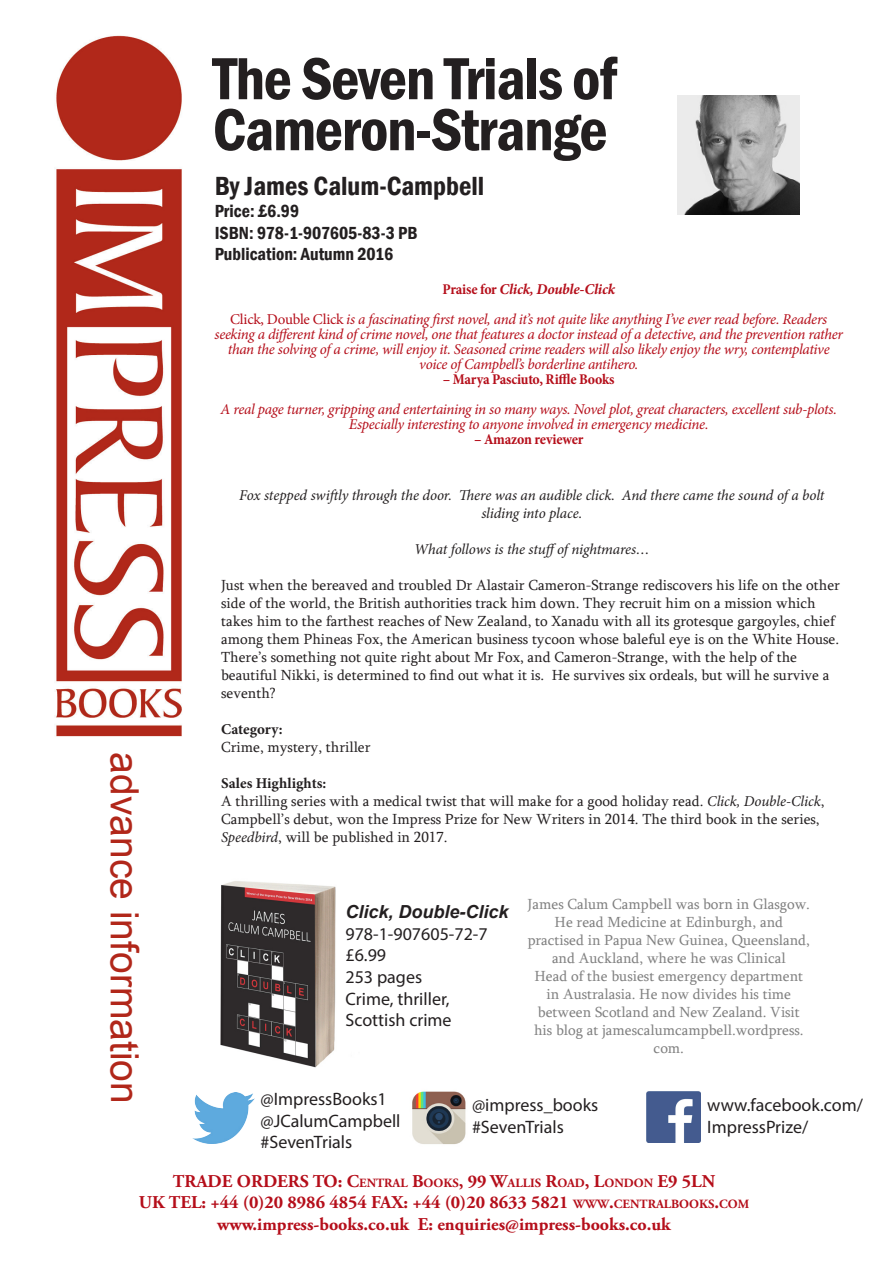
<style>
.page{position:relative;width:893px;height:1263px;background:#fff}
.page>*{position:absolute;margin:0;border:0;box-sizing:border-box;transform-origin:0 0}
.t1{font:600 condensed 61.5px/51px "Franklin Gothic";letter-spacing:-.02em;color:#231f20}
.t2{font:39px "Arial";color:#b1271a}
.t3{font:600 condensed 27px "Franklin Gothic";color:#231f20}
.t4{font:18px/21.6px "Myriad Pro";color:#231f20}
.t5{font:700 18px "Adobe Garamond Pro";color:#b50e1a}
.t6{font:600 condensed 18px "Franklin Gothic";color:#231f20}
.t7{font:700 18px "Adobe Garamond Pro";color:#b50e1a}
.t8{font:italic 700 18px "Arial";color:#231f20}
.t9{font:15px/18px "Sylfaen";color:#231f20}
.t10{font:italic 15px/15px "Minion Pro";letter-spacing:-.025em;color:#b50e1a;text-align:center}
.t11{font:15px/18px "Sylfaen";color:#7f7f7f;text-align:center}
.t12{font:italic 15px/18px "Minion Pro";letter-spacing:-.01em;color:#231f20;text-align:center}
.t13{font:700 condensed 15px "Minion Pro";letter-spacing:-.015em;color:#b50e1a}
.t14{font:italic 700 15px "Minion Pro";letter-spacing:-.02em;color:#b50e1a}
.t15{font:700 15px "Minion Pro";color:#231f20}
.t16{font:700 12.6px "Adobe Garamond Pro";color:#b50e1a}
.s1{font-style:normal;font-stretch:condensed}
.s2{font-style:normal}
.s3{font-family:"Minion Pro";font-style:italic}
.s4{font-size:12.6px}
.s5{font-size:18px}
</style>
<div class="page">
<img style="left:56px;top:35px;width:126px;height:701px">
<img style="left:192px;top:1093px;width:62px;height:51px">
<img style="left:412px;top:1091px;width:54px;height:54px">
<img style="left:646px;top:1091px;width:55px;height:52px">
<img style="left:678px;top:96px;width:121px;height:118px">
<img style="left:220px;top:881px;width:116px;height:187px">
<p class="t1" style="left:213px;top:52px;width:406px">The Seven Trials of<br>Cameron-Strange</p>
<p class="t3" style="left:215px;top:168px;width:271px">By James Calum-Campbell</p>
<p class="t6" style="left:215px;top:199px;width:86px">Price: £6.99</p>
<p class="t6" style="left:215px;top:221px;width:204px">ISBN: 978-1-907605-83-3 PB</p>
<p class="t6" style="left:215px;top:242px;width:180px">Publication: Autumn 2016</p>
<p class="t2" style="left:151px;top:752px;width:353px;rotate:90deg">advance information</p>
<p class="t14" style="left:442px;top:278px;width:174px"><span class="s1">Praise for</span> Click, Double-Click</p>
<p class="t10" style="left:214px;top:311px;width:630px"><span class="s2">Click, Double Click</span> is a fascinating first novel, and it’s not quite like anything I’ve ever read before. Readers seeking a different kind of crime novel, one that features a doctor instead of a detective, and the prevention rather than the solving of a crime, will enjoy it. Seasoned crime readers will also likely enjoy the wry, contemplative voice of Campbell’s borderline antihero.</p>
<p class="t13" style="left:443px;top:369px;width:173px">– Marya Pasciuto, Riffle Books</p>
<p class="t10" style="left:221px;top:401px;width:618px">A real page turner, gripping and entertaining in so many ways. Novel plot, great characters, excellent sub-plots.<br>Especially interesting to anyone involved in emergency medicine.</p>
<p class="t13" style="left:474px;top:429px;width:111px">– Amazon reviewer</p>
<p class="t12" style="left:239px;top:486px;width:587px">Fox stepped swiftly through the door. There was an audible click. And there came the sound of a bolt sliding into place.</p>
<p class="t12" style="left:414px;top:540px;width:237px">What follows is the stuffof nightmares…</p>
<p class="t9" style="left:221px;top:575px;width:620px">Just when the bereaved and troubled Dr Alastair Cameron-Strange rediscovers his life on the other side of the world, the British authorities track him down. They recruit him on a mission which takes him to the farthest reaches of New Zealand, to Xanadu with all its grotesque gargoyles, chief among them Phineas Fox, the American business tycoon whose baleful eye is on the White House.<br>There’s something not quite right about Mr Fox, and Cameron-Strange, with the help of the beautiful Nikki, is determined to find out what it is. He survives six ordeals, but will he survive a seventh?</p>
<p class="t15" style="left:221px;top:718px;width:63px">Category:</p>
<p class="t9" style="left:221px;top:737px;width:151px">Crime, mystery, thriller</p>
<p class="t15" style="left:221px;top:772px;width:107px">Sales Highlights:</p>
<p class="t9" style="left:221px;top:791px;width:605px">A thrilling series with a medical twist that will make for a good holiday read. <span class="s3">Click, Double-Click</span>,<br>Campbell’s debut, won the Impress Prize for New Writers in 2014. The third book in the series,<br><span class="s3">Speedbird</span>, will be published in 2017.</p>
<p class="t8" style="left:345px;top:900px;width:165px">Click, Double-Click</p>
<p class="t4" style="left:345px;top:923px;width:144px">978-1-907605-72-7</p>
<p class="t4" style="left:345px;top:944px;width:42px">£6.99</p>
<p class="t4" style="left:345px;top:966px;width:78px">253 pages</p>
<p class="t4" style="left:345px;top:987px;width:106px">Crime, thriller,</p>
<p class="t4" style="left:345px;top:1009px;width:108px">Scottish crime</p>
<p class="t11" style="left:528px;top:894px;width:284px">James Calum Campbell was born in Glasgow.<br>He read Medicine at Edinburgh, and practised in Papua New Guinea, Queensland, and Auckland, where he was Clinical<br>Head of the busiest emergency department in Australasia. He now divides his time between Scotland and New Zealand. Visit his blog at jamescalumcampbell.wordpress. com.</p>
<p class="t4" style="left:260px;top:1088px;width:128px">@ImpressBooks1</p>
<p class="t4" style="left:260px;top:1109px;width:142px">@JCalumCampbell</p>
<p class="t4" style="left:260px;top:1131px;width:93px">#SevenTrials</p>
<p class="t4" style="left:472px;top:1094px;width:128px">@impress_books</p>
<p class="t4" style="left:472px;top:1116px;width:93px">#SevenTrials</p>
<p class="t4" style="left:707px;top:1094px;width:157px">www.facebook.com/<br>ImpressPrize/</p>
<p class="t5" style="left:173px;top:1171px;width:213px">TRADE ORDERS TO: C<span class="s4">ENTRA</span></p>
<p class="t16" style="left:400px;top:1175px;width:304px">L <span class="s5">B</span>OOKS<span class="s5">, 99 W</span>ALLIS <span class="s5">R</span>OAD <span class="s5">, L</span>ONDON <span class="s5">E9 5LN</span></p>
<p class="t5" style="left:139px;top:1192px;width:448px">UK TEL: +44 (0)20 8986 4854 FAX: +44 (0)20 8633 5821 <span class="s4">WWW</span></p>
<p class="t16" style="left:609px;top:1197px;width:40px"><span class="s5">.</span>CENTRA</p>
<p class="t16" style="left:664px;top:1197px;width:18px">LBOO</p>
<p class="t16" style="left:699px;top:1197px;width:51px">KS<span class="s5">.</span>COM</p>
<p class="t7" style="left:217px;top:1214px;width:455px">www.impress-books.co.uk E: enquiries@impress-books.co.uk</p>
</div>
